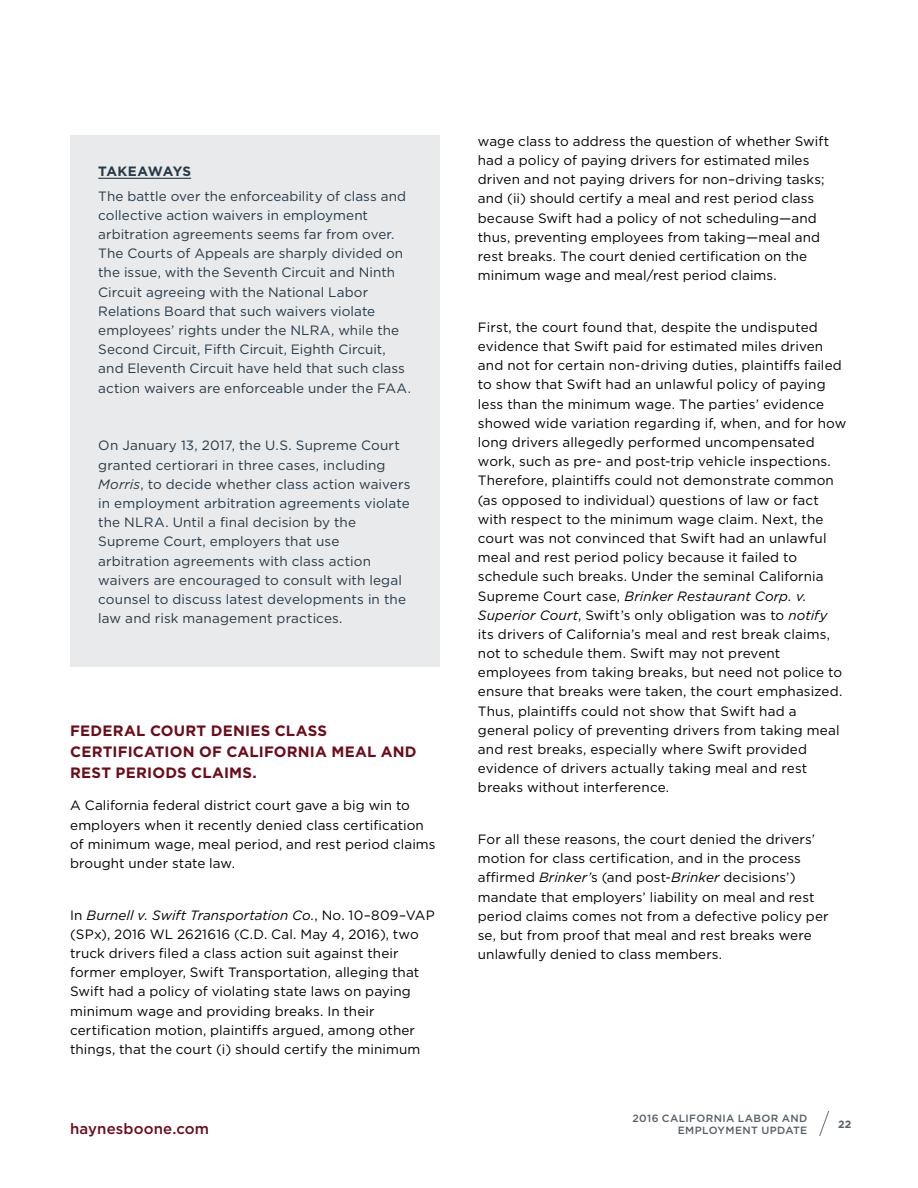
<style>
.page{position:relative;width:918px;height:1188px;background:#fff}
.page>*{position:absolute;margin:0;border:0;box-sizing:border-box;transform-origin:0 0}
.t1{font:700 15px/21px "Gotham";letter-spacing:.015em;color:#6c0b1a}
.t2{font:500 15px "Gotham";letter-spacing:.01em;color:#6c0b1a}
.t3{font:13.5px/19.2px "Gotham";letter-spacing:.01em;color:#000}
.t4{font:13.5px/19.2px "Gotham";letter-spacing:.005em;color:#273948}
.t5{font:700 13.5px "Gotham";letter-spacing:-.005em;color:#273948}
.t6{font:500 10.5px/12px "Gotham";letter-spacing:.035em;color:#575f64;text-align:right}
.t7{font:700 10.5px "Gotham";color:#575f64}
.s1{font-style:italic}
</style>
<div class="page">
<div style="left:70px;top:135px;width:370px;height:531px;background:#e8eaeb"></div>
<svg style="left:819px;top:1112px;width:10px;height:24px"></svg>
<hr style="left:98px;top:178px;width:93px;height:1px;background:#273948">
<p class="t5" style="left:98px;top:162px;width:94px">TAKEAWAYS</p>
<p class="t4" style="left:98px;top:186px;width:314px">The battle over the enforceability of class and collective action waivers in employment arbitration agreements seems far from over.<br>The Courts of Appeals are sharply divided on the issue, with the Seventh Circuit and Ninth Circuit agreeing with the National Labor Relations Board that such waivers violate employees’ rights under the NLRA, while the Second Circuit, Fifth Circuit, Eighth Circuit, and Eleventh Circuit have held that such class action waivers are enforceable under the FAA.</p>
<p class="t4" style="left:98px;top:436px;width:314px">On January 13, 2017, the U.S. Supreme Court granted certiorari in three cases, including <span class="s1">Morris</span>, to decide whether class action waivers in employment arbitration agreements violate the NLRA. Until a final decision by the Supreme Court, employers that use arbitration agreements with class action waivers are encouraged to consult with legal counsel to discuss latest developments in the law and risk management practices.</p>
<p class="t1" style="left:70px;top:720px;width:348px">FEDERAL COURT DENIES CLASS<br>CERTIFICATION OF CALIFORNIA MEAL AND<br>REST PERIODS CLAIMS.</p>
<p class="t3" style="left:70px;top:796px;width:367px">A California federal district court gave a big win to employers when it recently denied class certification of minimum wage, meal period, and rest period claims brought under state law.</p>
<p class="t3" style="left:70px;top:905px;width:366px">In <span class="s1">Burnell v. Swift Transportation Co.</span>, No. 10–809–VAP (SPx), 2016 WL 2621616 (C.D. Cal. May 4, 2016), two truck drivers filed a class action suit against their former employer, Swift Transportation, alleging that Swift had a policy of violating state laws on paying minimum wage and providing breaks. In their certification motion, plaintiffs argued, among other things, that the court (i) should certify the minimum</p>
<p class="t3" style="left:478px;top:131px;width:353px">wage class to address the question of whether Swift had a policy of paying drivers for estimated miles driven and not paying drivers for non–driving tasks; and (ii) should certify a meal and rest period class because Swift had a policy of not scheduling—and thus, preventing employees from taking—meal and rest breaks. The court denied certification on the minimum wage and meal/rest period claims.</p>
<p class="t3" style="left:478px;top:317px;width:370px">First, the court found that, despite the undisputed evidence that Swift paid for estimated miles driven and not for certain non-driving duties, plaintiffs failed to show that Swift had an unlawful policy of paying less than the minimum wage. The parties’ evidence showed wide variation regarding if, when, and for how long drivers allegedly performed uncompensated work, such as pre- and post-trip vehicle inspections.<br>Therefore, plaintiffs could not demonstrate common (as opposed to individual) questions of law or fact with respect to the minimum wage claim. Next, the court was not convinced that Swift had an unlawful meal and rest period policy because it failed to schedule such breaks. Under the seminal California Supreme Court case, <span class="s1">Brinker Restaurant Corp. v.<br>Superior Court</span>, Swift’s only obligation was to <span class="s1">notify </span>its drivers of California’s meal and rest break claims, not to schedule them. Swift may not prevent employees from taking breaks, but need not police to ensure that breaks were taken, the court emphasized.<br>Thus, plaintiffs could not show that Swift had a general policy of preventing drivers from taking meal and rest breaks, especially where Swift provided evidence of drivers actually taking meal and rest breaks without interference.</p>
<p class="t3" style="left:478px;top:829px;width:352px">For all these reasons, the court denied the drivers’ motion for class certification, and in the process affirmed <span class="s1">Brinker’</span>s (and post-<span class="s1">Brinker</span> decisions’) mandate that employers’ liability on meal and rest period claims comes not from a defective policy per se, but from proof that meal and rest breaks were unlawfully denied to class members.</p>
<p class="t2" style="left:70px;top:1119px;width:141px">haynesboone.com</p>
<p class="t6" style="left:632px;top:1112px;width:176px">2016 CALIFORNIA LABOR AND<br>EMPLOYMENT UPDATE</p>
<p class="t7" style="left:838px;top:1118px;width:15px">22</p>
</div>
